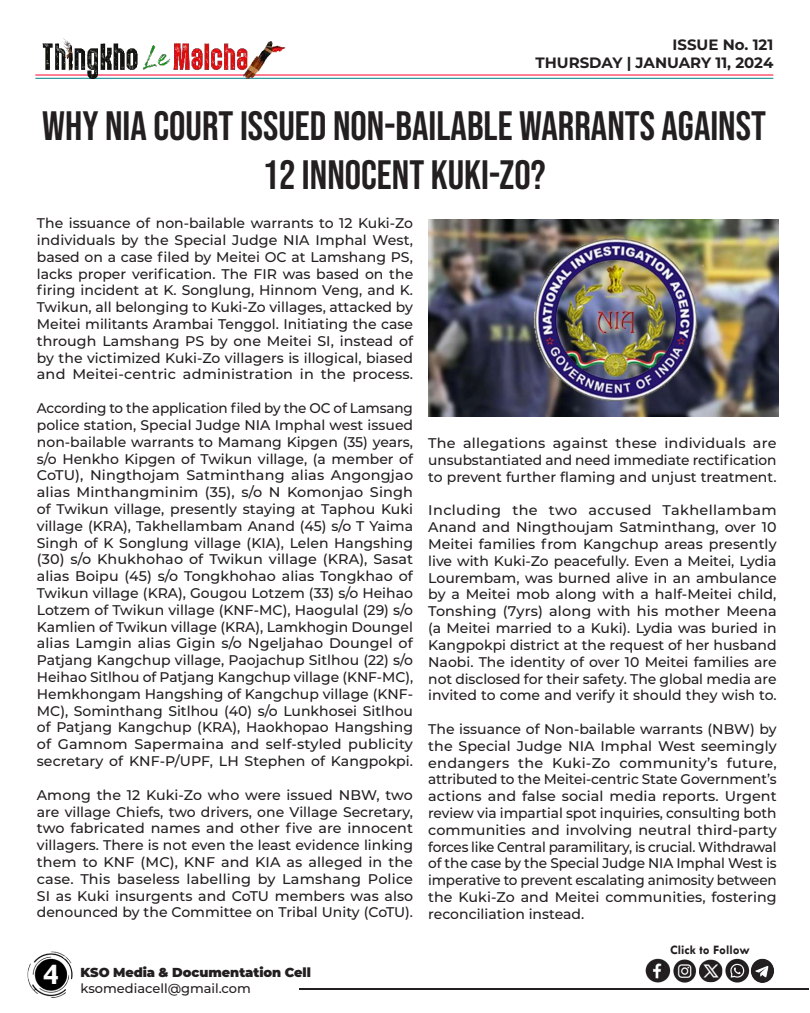
<style>
.page{position:relative;width:810px;height:1013px;background:#fff}
.page>*{position:absolute;margin:0;border:0;box-sizing:border-box;transform-origin:0 0}
.t1{font:41px/49.2px "Bebas Neue";color:#231f20;text-align:center}
.t2{font:700 30px "Tw Cen";color:#fff}
.t3{font:700 15px/18px "Montserrat";color:#231f20;text-align:right}
.t4{font:500 14px/16.8px "Montserrat";color:#231f20;text-align:justify}
.t5{font:900 13px "Montserrat";letter-spacing:-.005em;color:#231f20}
.t6{font:500 13px "Montserrat";color:#231f20}
.t7{font:700 13px "Tw Cen";color:#231f20}
</style>
<div class="page">
<hr style="left:299px;top:988px;width:509px;height:1px;background:#231f20">
<img style="left:27px;top:951px;width:46px;height:47px">
<hr style="left:35px;top:74px;width:738px;height:1px;background:#ff002d">
<hr style="left:35px;top:78px;width:738px;height:1px;background:#00848b">
<img style="left:35px;top:38px;width:254px;height:41px">
<img style="left:645px;top:958px;width:129px;height:25px">
<img style="left:428px;top:219px;width:350px;height:197px">
<p class="t3" style="left:535px;top:35px;width:239px">ISSUE No. 121<br>THURSDAY | JANUARY 11, 2024</p>
<h1 class="t1" style="left:42px;top:101px;width:725px">WHY NIA COURT ISSUED NON-BAILABLE WARRANTS AGAINST<br>12 INNOCENT KUKI-ZO?</h1>
<p class="t4" style="left:37px;top:214px;width:378px">The issuance of non-bailable warrants to 12 Kuki-Zo individuals by the Special Judge NIA Imphal West, based on a case filed by Meitei OC at Lamshang PS, lacks proper verification. The FIR was based on the firing incident at K. Songlung, Hinnom Veng, and K.<br>Twikun, all belonging to Kuki-Zo villages, attacked by Meitei militants Arambai Tenggol. Initiating the case through Lamshang PS by one Meitei SI, instead of by the victimized Kuki-Zo villagers is illogical, biased and Meitei-centric administration in the process.</p>
<p class="t4" style="left:37px;top:399px;width:378px">According to the application filed by the OC of Lamsang police station, Special Judge NIA Imphal west issued non-bailable warrants to Mamang Kipgen (35) years, s/o Henkho Kipgen of Twikun village, (a member of CoTU), Ningthojam Satminthang alias Angongjao alias Minthangminim (35), s/o N Komonjao Singh of Twikun village, presently staying at Taphou Kuki village (KRA), Takhellambam Anand (45) s/o T Yaima Singh of K Songlung village (KIA), Lelen Hangshing (30) s/o Khukhohao of Twikun village (KRA), Sasat alias Boipu (45) s/o Tongkhohao alias Tongkhao of Twikun village (KRA), Gougou Lotzem (33) s/o Heihao Lotzem of Twikun village (KNF-MC), Haogulal (29) s/o Kamlien of Twikun village (KRA), Lamkhogin Doungel alias Lamgin alias Gigin s/o Ngeljahao Doungel of Patjang Kangchup village, Paojachup Sitlhou (22) s/o Heihao Sitlhou of Patjang Kangchup village (KNF-MC), Hemkhongam Hangshing of Kangchup village (KNF-MC), Sominthang Sitlhou (40) s/o Lunkhosei Sitlhou of Patjang Kangchup (KRA), Haokhopao Hangshing of Gamnom Sapermaina and self-styled publicity secretary of KNF-P/UPF, LH Stephen of Kangpokpi.</p>
<p class="t4" style="left:37px;top:785px;width:378px">Among the 12 Kuki-Zo who were issued NBW, two are village Chiefs, two drivers, one Village Secretary, two fabricated names and other five are innocent villagers. There is not even the least evidence linking them to KNF (MC), KNF and KIA as alleged in the case. This baseless labelling by Lamshang Police SI as Kuki insurgents and CoTU members was also denounced by the Committee on Tribal Unity (CoTU).</p>
<p class="t4" style="left:428px;top:434px;width:350px">The allegations against these individuals are unsubstantiated and need immediate rectification to prevent further flaming and unjust treatment.</p>
<p class="t4" style="left:428px;top:501px;width:350px">Including the two accused Takhellambam Anand and Ningthoujam Satminthang, over 10<br>Meitei families from Kangchup areas presently live with Kuki-Zo peacefully. Even a Meitei, Lydia Lourembam, was burned alive in an ambulance by a Meitei mob along with a half-Meitei child, Tonshing (7yrs) along with his mother Meena (a Meitei married to a Kuki). Lydia was buried in Kangpokpi district at the request of her husband Naobi. The identity of over 10 Meitei families are not disclosed for their safety. The global media are invited to come and verify it should they wish to.</p>
<p class="t4" style="left:428px;top:720px;width:350px">The issuance of Non-bailable warrants (NBW) by the Special Judge NIA Imphal West seemingly endangers the Kuki-Zo community’s future, attributed to the Meitei-centric State Government’s actions and false social media reports. Urgent review via impartial spot inquiries, consulting both communities and involving neutral third-party forces like Central paramilitary, is crucial. Withdrawal of the case by the Special Judge NIA Imphal West is imperative to prevent escalating animosity between the Kuki-Zo and Meitei communities, fostering reconciliation instead.</p>
<h2 class="t2" style="left:43px;top:956px;width:17px">4</h2>
<p class="t5" style="left:81px;top:962px;width:232px">KSO Media &amp; Documentation Cell</p>
<p class="t6" style="left:81px;top:978px;width:172px">ksomediacell@gmail.com</p>
<p class="t7" style="left:670px;top:942px;width:81px">Click to Follow</p>
</div>
